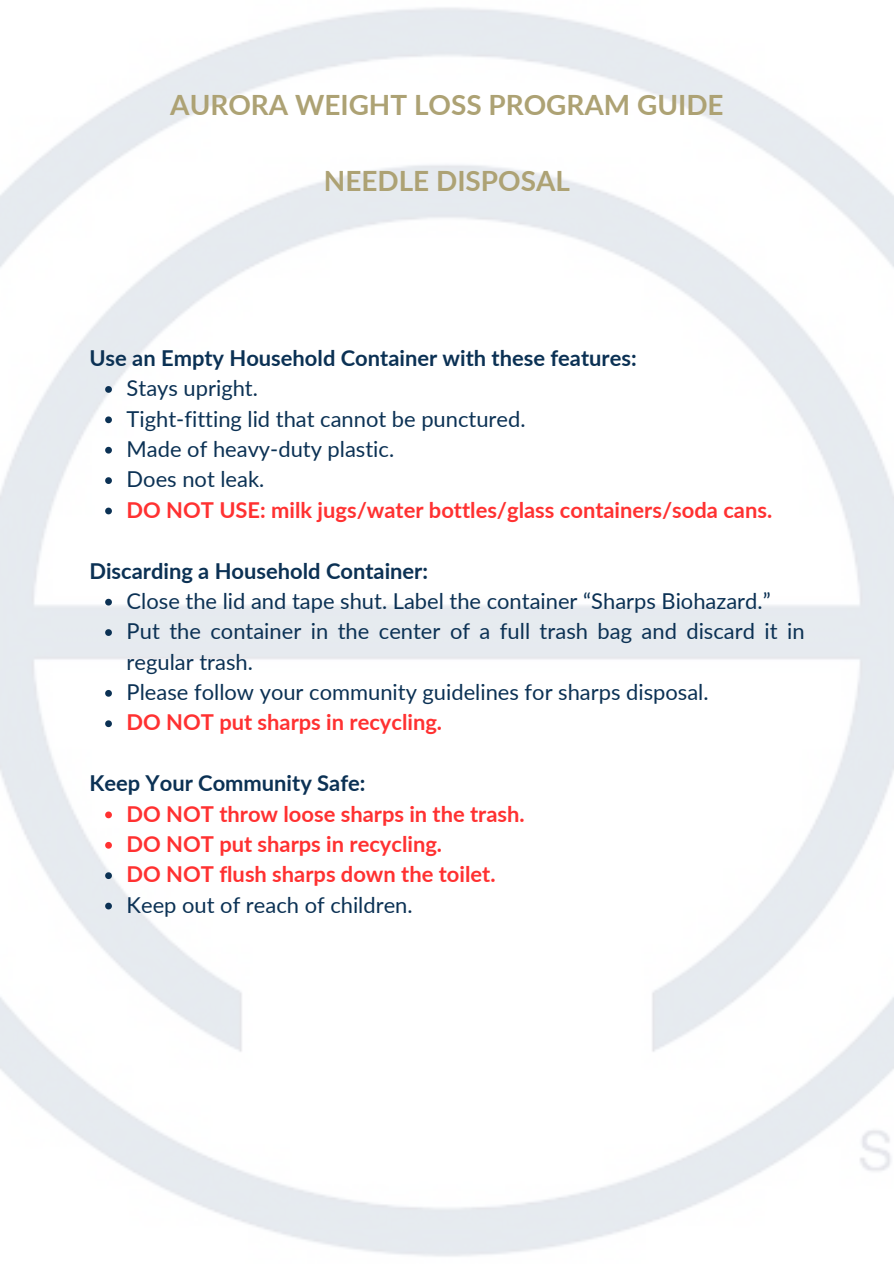
<style>
.page{position:relative;width:894px;height:1264px;background:#fff}
.page>*{position:absolute;margin:0;border:0;box-sizing:border-box;transform-origin:0 0}
.t1{font:700 27.9px "Lato";color:#ada274}
.t2{font:21.9px/30.3px "Lato";color:#0b3154}
.t3{font:700 21.9px "Lato";color:#ff3131}
.t4{font:700 21.9px "Lato";color:#0b3154}
</style>
<div class="page">
<img style="left:0;top:7px;width:893px;height:1250px">
<svg style="left:105px;top:386px;width:7px;height:7px"></svg>
<svg style="left:105px;top:416px;width:7px;height:7px"></svg>
<svg style="left:105px;top:447px;width:7px;height:6px"></svg>
<svg style="left:105px;top:477px;width:7px;height:7px"></svg>
<svg style="left:105px;top:507px;width:7px;height:7px"></svg>
<svg style="left:105px;top:598px;width:7px;height:7px"></svg>
<svg style="left:105px;top:629px;width:7px;height:7px"></svg>
<svg style="left:105px;top:690px;width:7px;height:6px"></svg>
<svg style="left:105px;top:720px;width:7px;height:7px"></svg>
<svg style="left:105px;top:811px;width:7px;height:7px"></svg>
<svg style="left:105px;top:842px;width:7px;height:6px"></svg>
<svg style="left:105px;top:872px;width:7px;height:7px"></svg>
<svg style="left:105px;top:902px;width:7px;height:7px"></svg>
<h1 class="t1" style="left:170px;top:87px;width:554px">AURORA WEIGHT LOSS PROGRAM GUIDE</h1>
<h1 class="t1" style="left:324px;top:164px;width:247px">NEEDLE DISPOSAL</h1>
<h2 class="t4" style="left:89px;top:344px;width:548px">Use an Empty Household Container with these features:</h2>
<p class="t2" style="left:127px;top:372px;width:133px">Stays upright.</p>
<p class="t2" style="left:127px;top:403px;width:400px">Tight-fitting lid that cannot be punctured.</p>
<p class="t2" style="left:127px;top:433px;width:269px">Made of heavy-duty plastic.</p>
<p class="t2" style="left:127px;top:463px;width:139px">Does not leak.</p>
<p class="t3" style="left:127px;top:496px;width:647px">DO NOT USE: milk jugs/water bottles/glass containers/soda cans.</p>
<h2 class="t4" style="left:89px;top:557px;width:340px">Discarding a Household Container:</h2>
<p class="t2" style="left:127px;top:585px;width:645px">Close the lid and tape shut. Label the container “Sharps Biohazard.”</p>
<p class="t2" style="left:127px;top:615px;width:679px">Put the container in the center of a full trash bag and discard it in regular trash.</p>
<p class="t2" style="left:127px;top:676px;width:583px">Please follow your community guidelines for sharps disposal.</p>
<p class="t3" style="left:127px;top:709px;width:317px">DO NOT put sharps in recycling.</p>
<h2 class="t4" style="left:89px;top:769px;width:277px">Keep Your Community Safe:</h2>
<p class="t3" style="left:127px;top:800px;width:399px">DO NOT throw loose sharps in the trash.</p>
<p class="t3" style="left:127px;top:830px;width:317px">DO NOT put sharps in recycling.</p>
<p class="t3" style="left:127px;top:860px;width:370px">DO NOT flush sharps down the toilet.</p>
<p class="t2" style="left:127px;top:889px;width:287px">Keep out of reach of children.</p>
</div>
